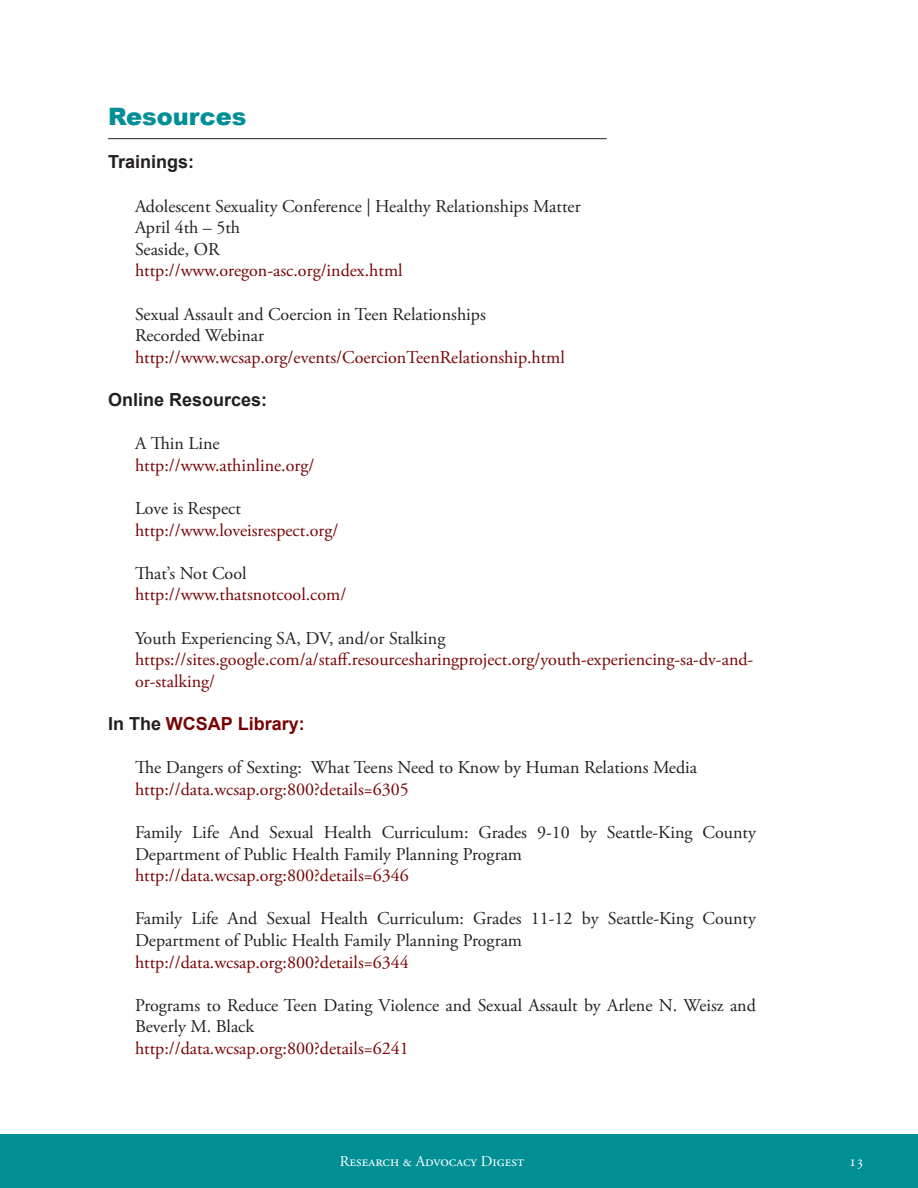
<style>
.page{position:relative;width:918px;height:1188px;background:#fff}
.page>*{position:absolute;margin:0;border:0;box-sizing:border-box;transform-origin:0 0}
.t1{font:900 24px "Arial";color:#008f95}
.t2{font:18px/21.6px "Adobe Garamond Pro";color:#231f20}
.t3{font:18px/21.6px "Adobe Garamond Pro";color:#770405}
.t4{font:700 18px "Arial";color:#231f20}
.t5{font:700 18px "Arial";color:#770405}
.t6{font:15px "Adobe Garamond Pro";color:#fff}
.s1{color:#231f20}
</style>
<div class="page">
<div style="left:0;top:1134px;width:918px;height:54px;background:#008f95"></div>
<hr style="left:108px;top:138px;width:499px;height:1px;background:#231f20">
<p class="t1" style="left:108px;top:99px;width:140px">Resources</p>
<p class="t4" style="left:108px;top:150px;width:88px">Trainings:</p>
<p class="t2" style="left:135px;top:196px;width:447px">Adolescent Sexuality Conference | Healthy Relationships Matter</p>
<p class="t2" style="left:135px;top:217px;width:107px">April 4th – 5th</p>
<p class="t2" style="left:135px;top:239px;width:86px">Seaside, OR</p>
<p class="t3" style="left:135px;top:261px;width:269px">http://www.oregon-asc.org/index.html</p>
<p class="t2" style="left:135px;top:304px;width:352px">Sexual Assault and Coercion in Teen Relationships</p>
<p class="t2" style="left:135px;top:325px;width:131px">Recorded Webinar</p>
<p class="t3" style="left:135px;top:347px;width:431px">http://www.wcsap.org/events/CoercionTeenRelationship.html</p>
<p class="t4" style="left:108px;top:388px;width:161px">Online Resources:</p>
<p class="t2" style="left:135px;top:433px;width:86px">A Thin Line</p>
<p class="t3" style="left:135px;top:455px;width:181px">http://www.athinline.org/</p>
<p class="t2" style="left:135px;top:498px;width:107px">Love is Respect</p>
<p class="t3" style="left:135px;top:520px;width:205px">http://www.loveisrespect.org/</p>
<p class="t2" style="left:135px;top:563px;width:113px">That’s Not Cool</p>
<p class="t3" style="left:135px;top:585px;width:213px">http://www.thatsnotcool.com/</p>
<p class="t2" style="left:135px;top:628px;width:312px">Youth Experiencing SA, DV, and/or Stalking</p>
<p class="t3" style="left:135px;top:649px;width:620px">https://sites.google.com/a/staff.resourcesharingproject.org/youth-experiencing-sa-dv-and&shy;or-stalking/</p>
<p class="t5" style="left:108px;top:712px;width:198px"><span class="s1">In The</span> WCSAP Library:</p>
<p class="t2" style="left:135px;top:757px;width:564px">The Dangers of Sexting: What Teens Need to Know by Human Relations Media</p>
<p class="t3" style="left:135px;top:779px;width:275px">http://data.wcsap.org:800?details=6305</p>
<p class="t2" style="left:135px;top:822px;width:622px">Family Life And Sexual Health Curriculum: Grades 9-10 by Seattle-King County<br>Department of Public Health Family Planning Program</p>
<p class="t3" style="left:135px;top:865px;width:275px">http://data.wcsap.org:800?details=6346</p>
<p class="t2" style="left:135px;top:909px;width:622px">Family Life And Sexual Health Curriculum: Grades 11-12 by Seattle-King County<br>Department of Public Health Family Planning Program</p>
<p class="t3" style="left:135px;top:952px;width:275px">http://data.wcsap.org:800?details=6344</p>
<p class="t2" style="left:135px;top:995px;width:622px">Programs to Reduce Teen Dating Violence and Sexual Assault by Arlene N. Weisz and<br>Beverly M. Black</p>
<p class="t3" style="left:135px;top:1038px;width:275px">http://data.wcsap.org:800?details=6241</p>
<p class="t6" style="left:340px;top:1153px;width:186px">Research &amp; Advocacy Digest</p>
<p class="t6" style="left:849px;top:1153px;width:16px">13</p>
</div>
